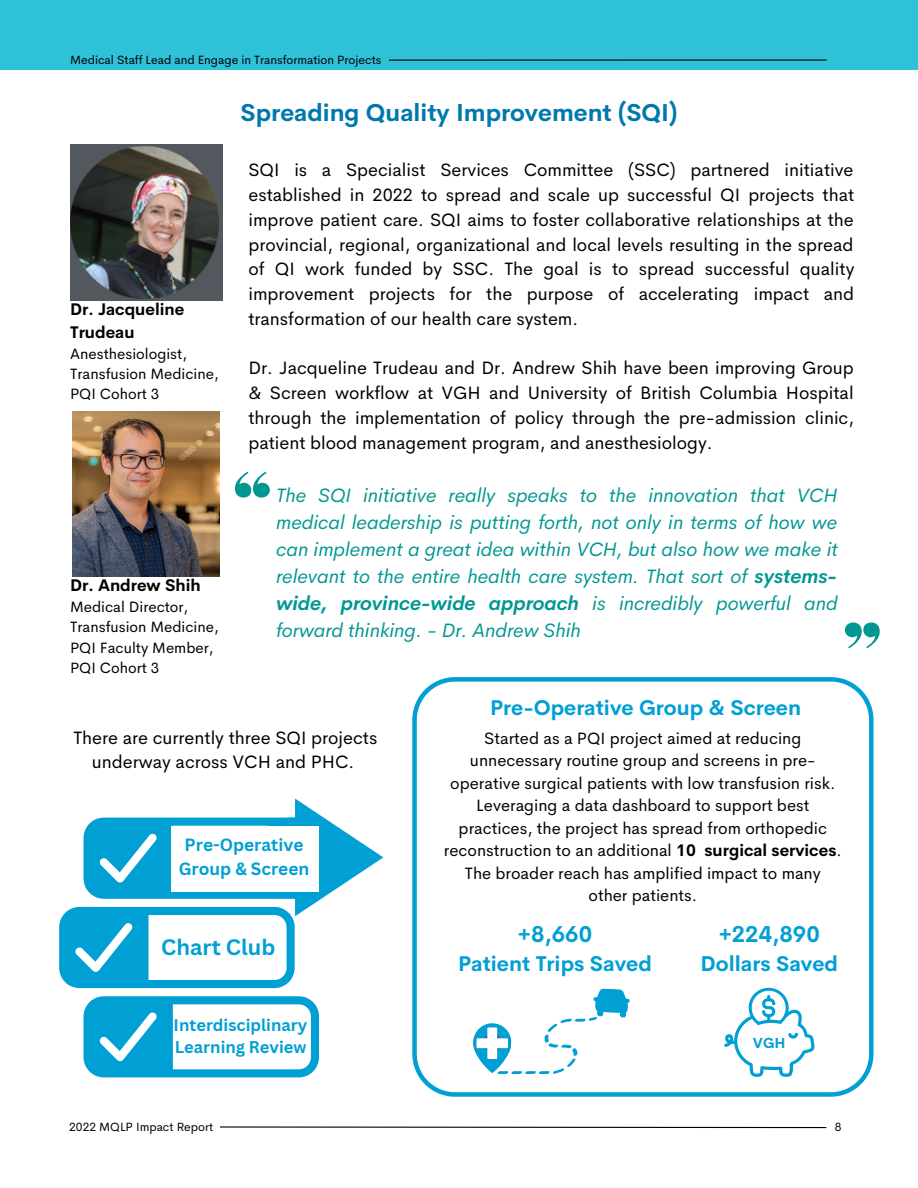
<style>
.page{position:relative;width:918px;height:1188px;background:#fff}
.page>*{position:absolute;margin:0;border:0;box-sizing:border-box;transform-origin:0 0}
.t1{font:700 24px "Cerebri Sans";color:#0078ae}
.t2{font:700 22.5px "Cerebri Sans";color:#009fd4}
.t3{font:700 21.75px "Canva Sans";color:#009fd4}
.t4{font:700 21px "Cerebri Sans";color:#009fd4}
.t5{font:italic 19.5px/27px "Cerebri Sans";color:#009793;text-align:justify}
.t6{font:18px/24.8px "Cerebri Sans";color:#000;text-align:justify}
.t7{font:700 17.25px "Canva Sans";color:#009fd4}
.t8{font:16.5px/22.5px "Cerebri Sans";color:#000;text-align:center}
.t9{font:700 16.5px/22.5px "Cerebri Sans";color:#000}
.t10{font:700 16.5px "Canva Sans";color:#009fd4}
.t11{font:15px "Cerebri Sans";color:#000}
.t12{font:700 14.4px "Cerebri Sans";color:#009fd4}
.t13{font:12px "Cerebri Sans";color:#000}
.s1{font-weight:700}
</style>
<div class="page">
<img style="left:72px;top:411px;width:148px;height:166px">
<div style="left:70px;top:144px;width:152px;height:157px;background:#53585f"></div>
<img style="left:70px;top:147px;width:149px;height:151px">
<svg style="left:220px;top:1126px;width:607px;height:3px"></svg>
<div style="left:0;top:0;width:918px;height:70px;background:#2fc1d8"></div>
<hr style="left:389px;top:60px;width:438px;height:1px;background:#000">
<svg style="left:412px;top:677px;width:462px;height:420px"></svg>
<svg style="left:473px;top:989px;width:157px;height:85px"></svg>
<svg style="left:724px;top:988px;width:91px;height:89px"></svg>
<svg style="left:84px;top:996px;width:235px;height:81px"></svg>
<div style="left:174px;top:1011px;width:133px;height:43px;background:#fff"></div>
<svg style="left:59px;top:799px;width:324px;height:189px"></svg>
<div style="left:172px;top:826px;width:146px;height:65px;background:#fff"></div>
<svg style="left:235px;top:472px;width:35px;height:26px"></svg>
<svg style="left:845px;top:622px;width:35px;height:26px"></svg>
<p class="t13" style="left:70px;top:52px;width:313px">Medical Staff Lead and Engage in Transformation Projects</p>
<p class="t9" style="left:70px;top:298px;width:116px">Dr. Jacqueline<br>Trudeau</p>
<p class="t11" style="left:70px;top:344px;width:119px">Anesthesiologist,</p>
<p class="t11" style="left:70px;top:364px;width:150px">Transfusion Medicine,</p>
<p class="t11" style="left:70px;top:384px;width:91px">PQI Cohort 3</p>
<p class="t9" style="left:70px;top:574px;width:132px">Dr. Andrew Shih</p>
<p class="t11" style="left:70px;top:597px;width:120px">Medical Director,</p>
<p class="t11" style="left:70px;top:617px;width:150px">Transfusion Medicine,</p>
<p class="t11" style="left:70px;top:638px;width:145px">PQI Faculty Member,</p>
<p class="t11" style="left:70px;top:658px;width:91px">PQI Cohort 3</p>
<p class="t1" style="left:241px;top:97px;width:438px">Spreading Quality Improvement (SQI)</p>
<p class="t6" style="left:248px;top:158px;width:608px">SQI is a Specialist Services Committee (SSC) partnered initiative established in 2022 to spread and scale up successful QI projects that improve patient care. SQI aims to foster collaborative relationships at the provincial, regional, organizational and local levels resulting in the spread of QI work funded by SSC. The goal is to spread successful quality improvement projects for the purpose of accelerating impact and transformation of our health care system.</p>
<p class="t6" style="left:248px;top:356px;width:607px">Dr. Jacqueline Trudeau and Dr. Andrew Shih have been improving Group &amp; Screen workflow at VGH and University of British Columbia Hospital through the implementation of policy through the pre-admission clinic, patient blood management program, and anesthesiology.</p>
<p class="t5" style="left:276px;top:482px;width:563px">The SQI initiative really speaks to the innovation that VCH medical leadership is putting forth, not only in terms of how we can implement a great idea within VCH, but also how we make it relevant to the entire health care system. That sort of <span class="s1">systems&shy;wide, province-wide approach</span> is incredibly powerful and forward thinking. - Dr. Andrew Shih</p>
<p class="t4" style="left:490px;top:694px;width:312px">Pre-Operative Group &amp; Screen</p>
<p class="t6" style="left:73px;top:725px;width:306px;text-align:center">There are currently three SQI projects underway across VCH and PHC.</p>
<p class="t7" style="left:185px;top:833px;width:121px">Pre-Operative</p>
<p class="t7" style="left:179px;top:857px;width:132px">Group &amp; Screen</p>
<p class="t3" style="left:161px;top:932px;width:116px">Chart Club</p>
<p class="t10" style="left:174px;top:1013px;width:135px">Interdisciplinary</p>
<p class="t10" style="left:175px;top:1036px;width:133px">Learning Review</p>
<p class="t8" style="left:444px;top:727px;width:399px">Started as a PQI project aimed at reducing unnecessary routine group and screens in pre&shy;operative surgical patients with low transfusion risk.<br>Leveraging a data dashboard to support best practices, the project has spread from orthopedic reconstruction to an additional <span class="s1">10 surgical services</span>.<br>The broader reach has amplified impact to many other patients.</p>
<p class="t2" style="left:518px;top:919px;width:76px">+8,660</p>
<p class="t4" style="left:458px;top:950px;width:195px">Patient Trips Saved</p>
<p class="t2" style="left:719px;top:919px;width:103px">+224,890</p>
<p class="t4" style="left:701px;top:950px;width:139px">Dollars Saved</p>
<p class="t12" style="left:753px;top:1034px;width:34px">VGH</p>
<p class="t13" style="left:69px;top:1119px;width:146px">2022 MQLP Impact Report</p>
<p class="t13" style="left:835px;top:1119px;width:8px">8</p>
</div>
